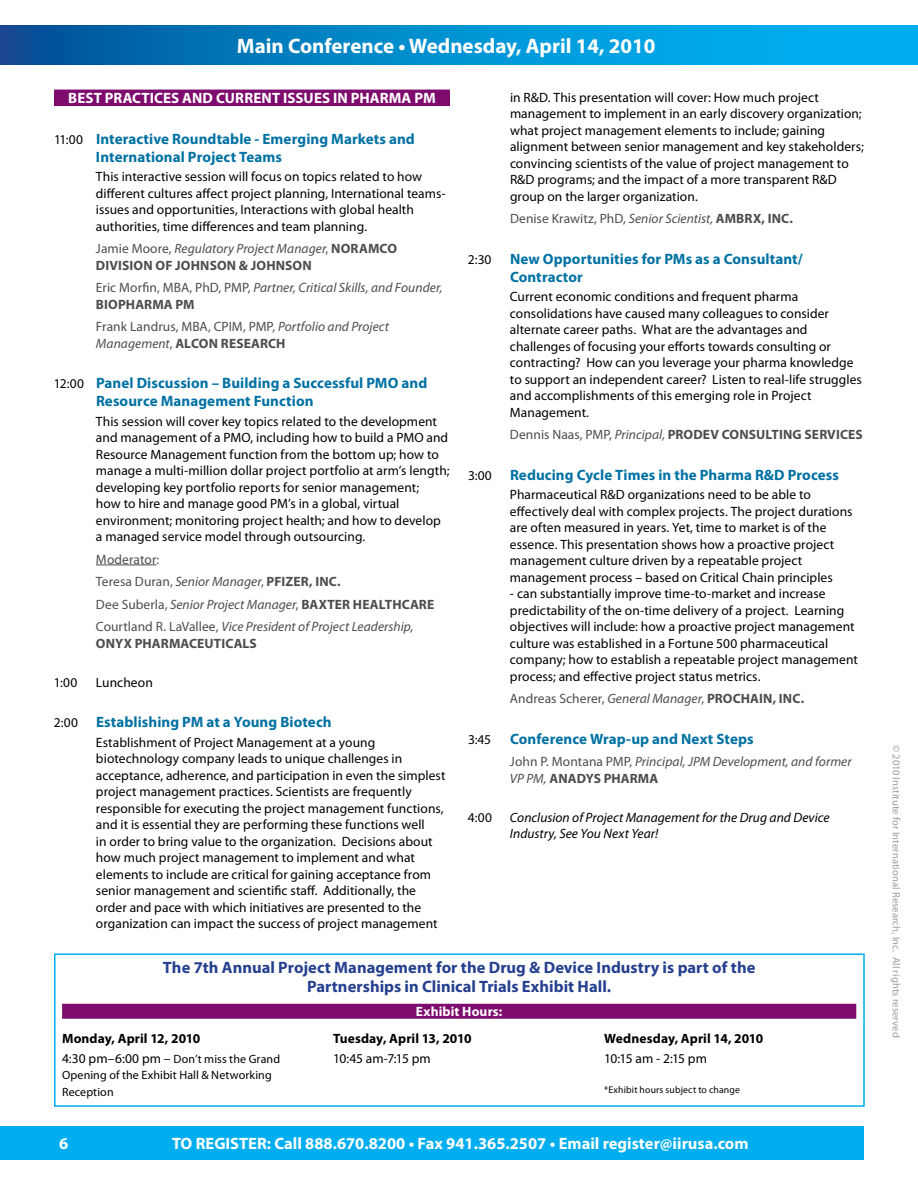
<style>
.page{position:relative;width:918px;height:1188px;background:#fff}
.page>*{position:absolute;margin:0;border:0;box-sizing:border-box;transform-origin:0 0}
.t1{font:700 21px "Myriad Pro";color:#fff}
.t2{font:700 16.5px/19.8px "Myriad Pro";color:#25408f;text-align:center}
.t3{font:700 16.5px "Myriad Pro";color:#fff}
.t4{font:700 15px/18px "Myriad Pro";letter-spacing:.005em;color:#0071a3}
.t5{font:700 15px "Myriad Pro";letter-spacing:.01em;color:#fff}
.t6{font:13.5px/16.5px "Myriad Pro";letter-spacing:.005em;color:#000}
.t7{font:italic 13.5px/22.5px "Myriad Pro";letter-spacing:.005em;color:#4d4d4f}
.t8{font:13.5px/22.5px "Myriad Pro";letter-spacing:.005em;color:#4d4d4f}
.t9{font:700 13.5px "Myriad Pro";letter-spacing:.01em;color:#4d4d4f}
.t10{font:italic 13.5px/16.5px "Myriad Pro";letter-spacing:.005em;color:#000}
.t11{font:700 13.5px "Myriad Pro";letter-spacing:.005em;color:#000}
.t12{font:700 13.5px "Myriad Pro";letter-spacing:.01em;color:#fff}
.t13{font:12px/16.5px "Myriad Pro";letter-spacing:.01em;color:#000}
.t14{font:10.5px "Myriad";letter-spacing:.01em;color:#9b9da0}
.t15{font:9.75px "Myriad Pro";letter-spacing:.015em;color:#000}
.s1{font-weight:400;font-size:13.5px;color:#000}
.s2{font-style:normal}
.s3{font-weight:700;font-style:normal}
.s4{font-weight:700}
.s5{font-style:italic}
.s6{font-weight:400;font-style:italic}
.s7{font-weight:400}
.s8{font-size:13.5px}
</style>
<div class="page">
<div style="left:0;top:1126px;width:864px;height:34px;background:#00aeef"></div>
<div style="left:54px;top:953px;width:811px;height:154px;border:2px solid #00aeef"></div>
<div style="left:54px;top:90px;width:396px;height:16px;background:#7e0c6e"></div>
<hr style="left:96px;top:565px;width:61px;height:1px;background:#4d4d4f">
<svg style="left:0;top:25px;width:918px;height:39px;background:#008bcc"></svg>
<div style="left:62px;top:1004px;width:794px;height:15px;background:#7e0c6e"></div>
<h1 class="t1" style="left:237px;top:32px;width:420px">Main Conference • Wednesday, April 14, 2010</h1>
<p class="t5" style="left:68px;top:88px;width:369px">Best Practices and Current Issues in Pharma PM</p>
<p class="t4" style="left:96px;top:129px;width:320px;text-indent:-42px"><span class="s1">11:00</span> Interactive Roundtable - Emerging Markets and<br>International Project Teams</p>
<p class="t6" style="left:96px;top:168px;width:351px">This interactive session will focus on topics related to how different cultures affect project planning, International teams&shy;issues and opportunities, Interactions with global health authorities, time differences and team planning.</p>
<p class="t7" style="left:96px;top:237px;width:274px"><span class="s2">Jamie Moore,</span> Regulatory Project Manager<span class="s2">,</span> <span class="s3">Noramc</span></p>
<p class="t9" style="left:387px;top:240px;width:11px">o</p>
<p class="t7" style="left:96px;top:254px;width:348px"><span class="s3">Division of Johnson &amp; Johnson<br></span><span class="s2">Eric Morfin, MBA, PhD, PMP,</span> Partner, Critical Skills, and Founder,</p>
<p class="t8" style="left:96px;top:293px;width:295px"><span class="s4">BioPharma PM<br></span>Frank Landrus, MBA, CPIM, PMP, <span class="s5">Portfolio and Project</span></p>
<p class="t9" style="left:96px;top:334px;width:189px"><span class="s6">Management</span><span class="s7">,</span> Alcon RESEARCH</p>
<p class="t4" style="left:96px;top:374px;width:333px;text-indent:-42px"><span class="s1">12:00</span> Panel Discussion – Building a Successful PMO and<br>Resource Management Function</p>
<p class="t6" style="left:96px;top:413px;width:355px">This session will cover key topics related to the development and management of a PMO, including how to build a PMO and Resource Management function from the bottom up; how to manage a multi-million dollar project portfolio at arm’s length; developing key portfolio reports for senior management;<br>how to hire and manage good PM’s in a global, virtual environment; monitoring project health; and how to develop a managed service model through outsourcing.</p>
<p class="t8" style="left:96px;top:548px;width:266px">Moderator:<br>Teresa Duran, <span class="s5">Senior Manager</span>, <span class="s4">Pf izer, Inc.<br></span>Dee Suberla, <span class="s5">Senior Project Manager</span>, <span class="s4">Baxter Heal</span></p>
<p class="t7" style="left:96px;top:593px;width:339px;text-indent:289px"><span class="s3">thcare<br></span><span class="s2">Courtland R. LaVallee,</span> Vice President of Project Leadership,</p>
<p class="t9" style="left:96px;top:634px;width:83px">Onyx Pharmace</p>
<p class="t9" style="left:205px;top:634px;width:54px">uticals</p>
<p class="t6" style="left:54px;top:674px;width:25px">1:00</p>
<p class="t6" style="left:96px;top:674px;width:58px">Luncheon</p>
<p class="t4" style="left:54px;top:713px;width:279px"><span class="s1">2:00</span> Establishing PM at a Young Biotech</p>
<p class="t6" style="left:96px;top:734px;width:351px">Establishment of Project Management at a young biotechnology company leads to unique challenges in acceptance, adherence, and participation in even the simplest project management practices. Scientists are frequently responsible for executing the project management functions, and it is essential they are performing these functions well<br>in order to bring value to the organization. Decisions about how much project management to implement and what elements to include are critical for gaining acceptance from senior management and scientific staff. Additionally, the order and pace with which initiatives are presented to the organization can impact the success of project management</p>
<p class="t6" style="left:510px;top:89px;width:355px">in R&amp;D. This presentation will cover: How much project management to implement in an early discovery organization; what project management elements to include; gaining alignment between senior management and key stakeholders; convincing scientists of the value of project management to R&amp;D programs; and the impact of a more transparent R&amp;D group on the larger organization.</p>
<p class="t8" style="left:510px;top:207px;width:285px">Denise Krawitz, PhD, <span class="s5">Senior Scientist,</span> <span class="s4">Amb rx, Inc.</span></p>
<p class="t4" style="left:510px;top:249px;width:294px;text-indent:-42px"><span class="s1">2:30</span> New Opportunities for PMs as a Consultant/<br>Contractor</p>
<p class="t6" style="left:510px;top:288px;width:353px">Current economic conditions and frequent pharma consolidations have caused many colleagues to consider alternate career paths. What are the advantages and challenges of focusing your efforts towards consulting or contracting? How can you leverage your pharma knowledge to support an independent career? Listen to real-life struggles and accomplishments of this emerging role in Project Management.</p>
<p class="t9" style="left:510px;top:426px;width:354px"><span class="s7">Dennis Naas, PMP,</span> <span class="s6">Principal,</span> ProDev Consulting Se rvices</p>
<p class="t4" style="left:468px;top:465px;width:372px"><span class="s1">3:00</span> Reducing Cycle Times in the Pharma R&amp;D Process</p>
<p class="t6" style="left:510px;top:486px;width:344px">Pharmaceutical R&amp;D organizations need to be able to effectively deal with complex projects. The project durations are often measured in years. Yet, time to market is of the essence. This presentation shows how a proactive project management culture driven by a repeatable project management process – based on Critical Chain principles</p>
<p class="t6" style="left:510px;top:585px;width:350px">- can substantially improve time-to-market and increase predictability of the on-time delivery of a project. Learning objectives will include: how a proactive project management culture was established in a Fortune 500 pharmaceutical company; how to establish a repeatable project management process; and effective project status metrics.</p>
<p class="t8" style="left:510px;top:687px;width:296px">Andreas Scherer, <span class="s5">General Manager</span>, <span class="s4">ProChain, Inc.</span></p>
<p class="t6" style="left:468px;top:731px;width:25px">3:45</p>
<p class="t4" style="left:510px;top:729px;width:245px">Conference Wrap-up and Next Steps</p>
<p class="t7" style="left:510px;top:753px;width:343px;line-height:16.5px"><span class="s2">John P. Montana PMP,</span> Principal, JPM Development, and former<br>VP PM, <span class="s3">Anady</span></p>
<p class="t9" style="left:594px;top:770px;width:55px">s Pharma</p>
<p class="t6" style="left:468px;top:809px;width:26px">4:00</p>
<p class="t10" style="left:510px;top:809px;width:321px">Conclusion of Project Management for the Drug and Device<br>Industry, See You Next Year!</p>
<p class="t2" style="left:163px;top:957px;width:594px">The 7th Annual Project Management for the Drug &amp; Device Industry is part of the<br>Partnerships in Clinical Trials Exhibit Hall.</p>
<p class="t12" style="left:416px;top:1002px;width:88px">Exhibit Hours:</p>
<p class="t11" style="left:62px;top:1030px;width:140px">Monday, April 12, 2010</p>
<p class="t13" style="left:62px;top:1050px;width:220px"><span class="s8">4:30 pm–6:00 pm –</span> Don’t miss the Grand<br>Opening of the Exhibit Hall &amp; Networking<br>Reception</p>
<p class="t11" style="left:333px;top:1030px;width:140px">Tuesday, April 13, 2010</p>
<p class="t6" style="left:333px;top:1050px;width:99px">10:45 am-7:15 pm</p>
<p class="t11" style="left:604px;top:1030px;width:161px">Wednesday, April 14, 2010</p>
<p class="t6" style="left:604px;top:1050px;width:104px">10:15 am - 2:15 pm</p>
<p class="t15" style="left:604px;top:1084px;width:137px">*Exhibit hours subject to change</p>
<p class="t3" style="left:59px;top:1132px;width:11px">6</p>
<p class="t3" style="left:172px;top:1133px;width:578px">TO REGISTER: Call 888.670.8200 • Fax 941.365.2507 • Email register@iirusa.com</p>
<p class="t14" style="left:902px;top:745px;width:294px;rotate:90deg">© 2010 Institute for International Research, Inc. All rights reserved</p>
</div>
